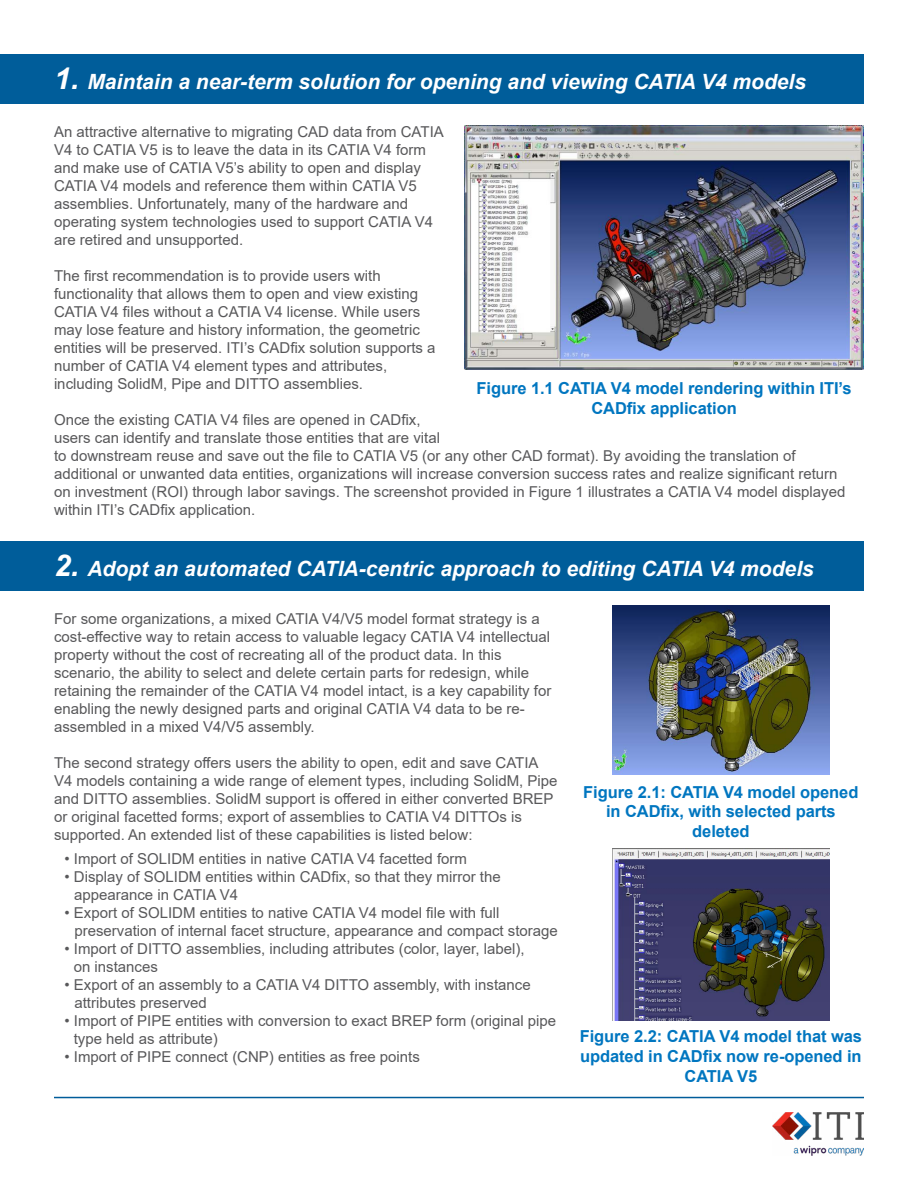
<style>
.page{position:relative;width:918px;height:1188px;background:#fff}
.page>*{position:absolute;margin:0;border:0;box-sizing:border-box;transform-origin:0 0}
.t1{font:italic 700 21px "Arial";color:#fff}
.t2{font:700 16.5px/19.8px "Arial";letter-spacing:-.005em;color:#0076c0;text-align:center}
.t3{font:15px/18px "Arial";color:#58585a}
.s1{font-size:30px}
</style>
<div class="page">
<div style="left:0;top:54px;width:864px;height:50px;background:#005d9a"></div>
<img style="left:464px;top:126px;width:400px;height:244px">
<div style="left:0;top:541px;width:864px;height:49px;background:#005d9a"></div>
<img style="left:772px;top:1113px;width:92px;height:42px">
<hr style="left:54px;top:1097px;width:810px;height:1px;background:#005d9a">
<img style="left:613px;top:606px;width:216px;height:168px">
<img style="left:613px;top:848px;width:216px;height:172px">
<h1 class="t1" style="left:54px;top:68px;width:754px"><span class="s1">1.</span> Maintain a near-term solution for opening and viewing CATIA V4 models</h1>
<p class="t3" style="left:54px;top:123px;width:391px">An attractive alternative to migrating CAD data from CATIA V4 to CATIA V5 is to leave the data in its CATIA V4 form and make use of CATIA V5’s ability to open and display CATIA V4 models and reference them within CATIA V5 assemblies. Unfortunately, many of the hardware and operating system technologies used to support CATIA V4 are retired and unsupported.</p>
<p class="t3" style="left:54px;top:267px;width:383px">The first recommendation is to provide users with functionality that allows them to open and view existing CATIA V4 files without a CATIA V4 license. While users may lose feature and history information, the geometric entities will be preserved. ITI’s CADfix solution supports a number of CATIA V4 element types and attributes, including SolidM, Pipe and DITTO assemblies.</p>
<p class="t3" style="left:54px;top:411px;width:793px">Once the existing CATIA V4 files are opened in CADfix,<br>users can identify and translate those entities that are vital<br>to downstream reuse and save out the file to CATIA V5 (or any other CAD format). By avoiding the translation of additional or unwanted data entities, organizations will increase conversion success rates and realize significant return on investment (ROI) through labor savings. The screenshot provided in Figure 1 illustrates a CATIA V4 model displayed within ITI’s CADfix application.</p>
<p class="t2" style="left:477px;top:379px;width:377px">Figure 1.1 CATIA V4 model rendering within ITI’s<br>CADfix application</p>
<h1 class="t1" style="left:54px;top:555px;width:761px"><span class="s1">2.</span> Adopt an automated CATIA-centric approach to editing CATIA V4 models</h1>
<p class="t3" style="left:54px;top:610px;width:499px">For some organizations, a mixed CATIA V4/V5 model format strategy is a cost-effective way to retain access to valuable legacy CATIA V4 intellectual property without the cost of recreating all of the product data. In this scenario, the ability to select and delete certain parts for redesign, while retaining the remainder of the CATIA V4 model intact, is a key capability for enabling the newly designed parts and original CATIA V4 data to be re&shy;assembled in a mixed V4/V5 assembly.</p>
<p class="t3" style="left:54px;top:754px;width:505px">The second strategy offers users the ability to open, edit and save CATIA V4 models containing a wide range of element types, including SolidM, Pipe and DITTO assemblies. SolidM support is offered in either converted BREP or original facetted forms; export of assemblies to CATIA V4 DITTOs is supported. An extended list of these capabilities is listed below:</p>
<p class="t3" style="left:64px;top:850px;width:404px">• Import of SOLIDM entities in native CATIA V4 facetted form</p>
<p class="t3" style="left:74px;top:868px;width:428px;text-indent:-10px">• Display of SOLIDM entities within CADfix, so that they mirror the appearance in CATIA V4</p>
<p class="t3" style="left:74px;top:904px;width:485px;text-indent:-10px">• Export of SOLIDM entities to native CATIA V4 model file with full preservation of internal facet structure, appearance and compact storage</p>
<p class="t3" style="left:74px;top:940px;width:452px;text-indent:-9px">• Import of DITTO assemblies, including attributes (color, layer, label), on instances</p>
<p class="t3" style="left:74px;top:976px;width:458px;text-indent:-10px">• Export of an assembly to a CATIA V4 DITTO assembly, with instance attributes preserved</p>
<p class="t3" style="left:74px;top:1012px;width:484px;text-indent:-9px">• Import of PIPE entities with conversion to exact BREP form (original pipe type held as attribute)</p>
<p class="t3" style="left:64px;top:1048px;width:357px">• Import of PIPE connect (CNP) entities as free points</p>
<p class="t2" style="left:583px;top:782px;width:277px">Figure 2.1: CATIA V4 model opened in CADfix, with selected parts deleted</p>
<p class="t2" style="left:580px;top:1027px;width:284px">Figure 2.2: CATIA V4 model that was updated in CADfix now re-opened in<br>CATIA V5</p>
</div>
